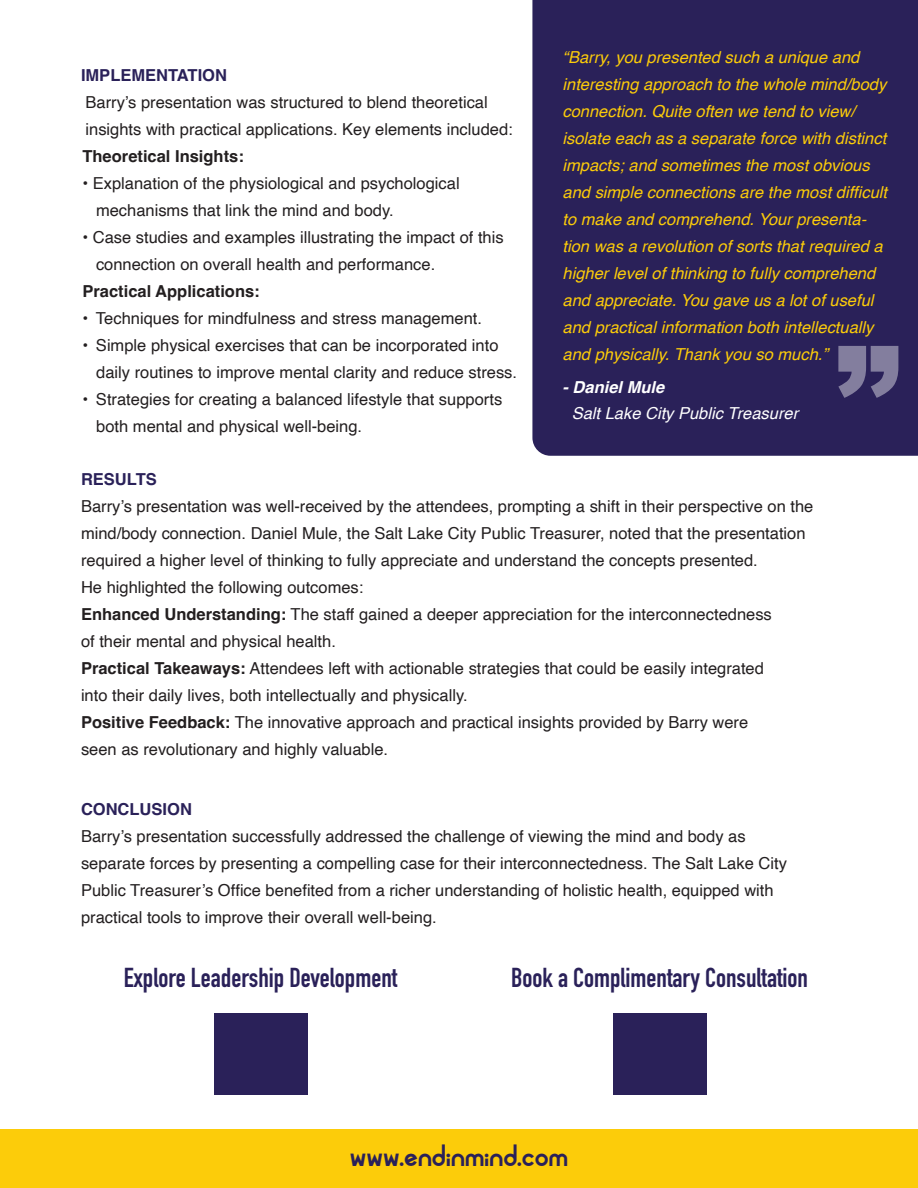
<style>
.page{position:relative;width:918px;height:1188px;background:#fff}
.page>*{position:absolute;margin:0;border:0;box-sizing:border-box;transform-origin:0 0}
.t1{font:900 130.5px "Arial";color:#fff}
.t2{font:700 27px "DIN Condensed";color:#2a2159}
.t3{font:27px "Alpaca Scarlett Demo";color:#2a2159}
.t4{font:16.5px/27px "Helvetica";color:#231f20}
.t5{font:italic 16.5px/27px "Helvetica";color:#fccc0a}
.t6{font:700 16.5px "Helvetica";color:#231f20}
.t7{font:italic 16.5px/25.5px "Helvetica";color:#fff}
.t8{font:700 16.5px "Helvetica";color:#2a2159}
.s1{font-weight:700}
</style>
<div class="page">
<div style="left:214px;top:1013px;width:94px;height:82px;background:#2a2159"></div>
<div style="left:613px;top:1013px;width:94px;height:82px;background:#2a2159"></div>
<div style="left:0;top:1129px;width:918px;height:59px;background:#fccc0a"></div>
<div style="left:532px;top:0;width:386px;height:456px;background:#2a2159"></div>
<p class="t8" style="left:81px;top:65px;width:148px">IMPLEMENTATION</p>
<p class="t4" style="left:86px;top:89px;width:429px">Barry’s presentation was structured to blend theoretical insights with practical applications. Key elements included:</p>
<p class="t6" style="left:82px;top:146px;width:163px">Theoretical Insights:</p>
<p class="t4" style="left:96px;top:170px;width:365px;text-indent:-14px">• Explanation of the physiological and psychological mechanisms that link the mind and body.</p>
<p class="t4" style="left:96px;top:224px;width:409px;text-indent:-14px">• Case studies and examples illustrating the impact of this connection on overall health and performance.</p>
<p class="t6" style="left:82px;top:281px;width:179px">Practical Applications:</p>
<p class="t4" style="left:82px;top:305px;width:401px">• Techniques for mindfulness and stress management.</p>
<p class="t4" style="left:82px;top:332px;width:418px">• Simple physical exercises that can be incorporated into</p>
<p class="t4" style="left:96px;top:359px;width:422px">daily routines to improve mental clarity and reduce stress.</p>
<p class="t4" style="left:82px;top:386px;width:421px">• Strategies for creating a balanced lifestyle that supports</p>
<p class="t4" style="left:96px;top:413px;width:267px">both mental and physical well-being.</p>
<p class="t5" style="left:563px;top:44px;width:326px">“Barry, you presented such a unique and interesting approach to the whole mind/body connection. Quite often we tend to view/ isolate each as a separate force with distinct impacts; and sometimes the most obvious and simple connections are the most difficult to make and comprehend. Your presenta&shy;tion was a revolution of sorts that required a higher level of thinking to fully comprehend and appreciate. You gave us a lot of useful and practical information both intellectually and physically. Thank you so much.”</p>
<p class="t7" style="left:572px;top:375px;width:228px;text-indent:-9px"><span class="s1">- Daniel Mule<br></span>Salt Lake City Public Treasurer</p>
<h1 class="t1" style="left:902px;top:444px;width:67px;rotate:-180deg">“</h1>
<p class="t8" style="left:81px;top:469px;width:77px">RESULTS</p>
<p class="t4" style="left:81px;top:493px;width:734px">Barry’s presentation was well-received by the attendees, prompting a shift in their perspective on the mind/body connection. Daniel Mule, the Salt Lake City Public Treasurer, noted that the presentation required a higher level of thinking to fully appreciate and understand the concepts presented.</p>
<p class="t4" style="left:81px;top:574px;width:284px">He highlighted the following outcomes:</p>
<p class="t4" style="left:81px;top:601px;width:692px"><span class="s1">Enhanced Understanding:</span> The staff gained a deeper appreciation for the interconnectedness</p>
<p class="t4" style="left:81px;top:628px;width:256px">of their mental and physical health.</p>
<p class="t4" style="left:81px;top:655px;width:685px"><span class="s1">Practical Takeaways:</span> Attendees left with actionable strategies that could be easily integrated</p>
<p class="t4" style="left:81px;top:682px;width:388px">into their daily lives, both intellectually and physically.</p>
<p class="t4" style="left:81px;top:709px;width:669px"><span class="s1">Positive Feedback:</span> The innovative approach and practical insights provided by Barry were</p>
<p class="t4" style="left:81px;top:736px;width:309px">seen as revolutionary and highly valuable.</p>
<p class="t8" style="left:81px;top:799px;width:112px">CONCLUSION</p>
<p class="t4" style="left:81px;top:823px;width:666px">Barry’s presentation successfully addressed the challenge of viewing the mind and body as</p>
<p class="t4" style="left:81px;top:850px;width:707px">separate forces by presenting a compelling case for their interconnectedness. The Salt Lake City</p>
<p class="t4" style="left:81px;top:877px;width:694px">Public Treasurer’s Office benefited from a richer understanding of holistic health, equipped with</p>
<p class="t4" style="left:81px;top:904px;width:357px">practical tools to improve their overall well-being.</p>
<p class="t2" style="left:124px;top:959px;width:275px">Explore Leadership Development</p>
<p class="t2" style="left:511px;top:959px;width:299px">Book a Complimentary Consultation</p>
<p class="t3" style="left:350px;top:1141px;width:220px">www.endinmind.com</p>
</div>
